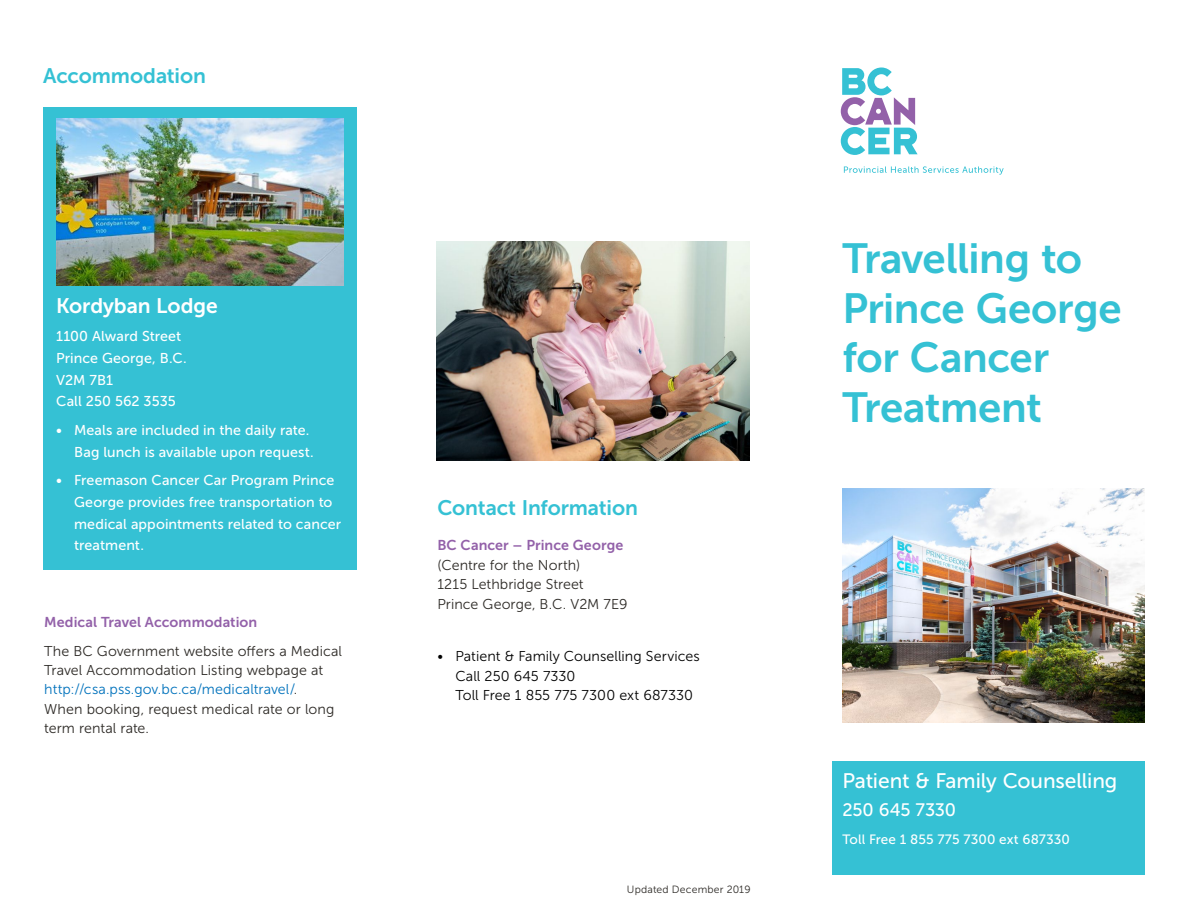
<style>
.page{position:relative;width:1188px;height:918px;background:#fff}
.page>*{position:absolute;margin:0;border:0;box-sizing:border-box;transform-origin:0 0}
.t1{font:42px/49.5px "Museo Sans 700";letter-spacing:-.01em;color:#35c1d4}
.t2{font:21px "Museo Sans 700";letter-spacing:-.005em;color:#35c1d4}
.t3{font:21px "Museo Sans 500";letter-spacing:-.005em;color:#fff}
.t4{font:21px "Museo Sans 700";letter-spacing:-.005em;color:#fff}
.t5{font:18px "Museo Sans 500";letter-spacing:-.01em;color:#fff}
.t6{font:14.25px/21.8px "Museo Sans 500";letter-spacing:.005em;color:#fff}
.t7{font:14.25px/19.5px "Museo Sans 300";letter-spacing:.005em;color:#2d2a26}
.t8{font:14.25px/19.5px "Museo Sans 300";letter-spacing:.005em;color:#000}
.t9{font:14.25px "Museo Sans 700";letter-spacing:.005em;color:#9361a9}
.t10{font:13.5px "Museo Sans 500";letter-spacing:.005em;color:#fff}
.t11{font:10.5px "Museo Sans 300";letter-spacing:.02em;color:#2d2a26}
.s1{color:#0072bc}
</style>
<div class="page">
<svg style="left:844px;top:166px;width:160px;height:9px"></svg>
<svg style="left:841px;top:68px;width:77px;height:87px"></svg>
<div style="left:832px;top:761px;width:313px;height:114px;background:#35c1d4"></div>
<img style="left:842px;top:488px;width:303px;height:235px">
<div style="left:43px;top:107px;width:313px;height:463px;background:#35c1d4"></div>
<img style="left:56px;top:119px;width:287px;height:166px">
<img style="left:436px;top:242px;width:314px;height:218px">
<h2 class="t2" style="left:43px;top:64px;width:164px">Accommodation</h2>
<h2 class="t4" style="left:56px;top:294px;width:163px">Kordyban Lodge</h2>
<p class="t6" style="left:56px;top:326px;width:132px">1100 Alward Street<br>Prince George, B.C.<br>V2M 7B1<br>Call 250 562 3535</p>
<p class="t6" style="left:74px;top:419px;width:241px;text-indent:-18px">• Meals are included in the daily rate.<br>Bag lunch is available upon request.</p>
<p class="t6" style="left:74px;top:469px;width:269px;text-indent:-18px">• Freemason Cancer Car Program Prince<br>George provides free transportation to medical appointments related to cancer treatment.</p>
<p class="t9" style="left:44px;top:615px;width:215px">Medical Travel Accommodation</p>
<p class="t7" style="left:44px;top:641px;width:299px">The BC Government website offers a Medical Travel Accommodation Listing webpage at <span class="s1">http://csa.pss.gov.bc.ca/medicaltravel/</span>.<br>When booking, request medical rate or long term rental rate.</p>
<h2 class="t2" style="left:437px;top:496px;width:202px">Contact Information</h2>
<p class="t9" style="left:437px;top:537px;width:187px">BC Cancer – Prince George</p>
<p class="t7" style="left:437px;top:555px;width:192px">(Centre for the North)<br>1215 Lethbridge Street<br>Prince George, B.C. V2M 7E9</p>
<p class="t8" style="left:455px;top:647px;width:246px;text-indent:-18px">• Patient &amp; Family Counselling Services<br>Call 250 645 7330<br>Toll Free 1 855 775 7300 ext 687330</p>
<p class="t11" style="left:627px;top:884px;width:125px">Updated December 2019</p>
<h1 class="t1" style="left:842px;top:234px;width:281px">Travelling to<br>Prince George for Cancer<br>Treatment</h1>
<h2 class="t3" style="left:842px;top:770px;width:277px">Patient &amp; Family Counselling</h2>
<p class="t5" style="left:842px;top:800px;width:115px">250 645 7330</p>
<p class="t10" style="left:842px;top:832px;width:229px">Toll Free 1 855 775 7300 ext 687330</p>
</div>
